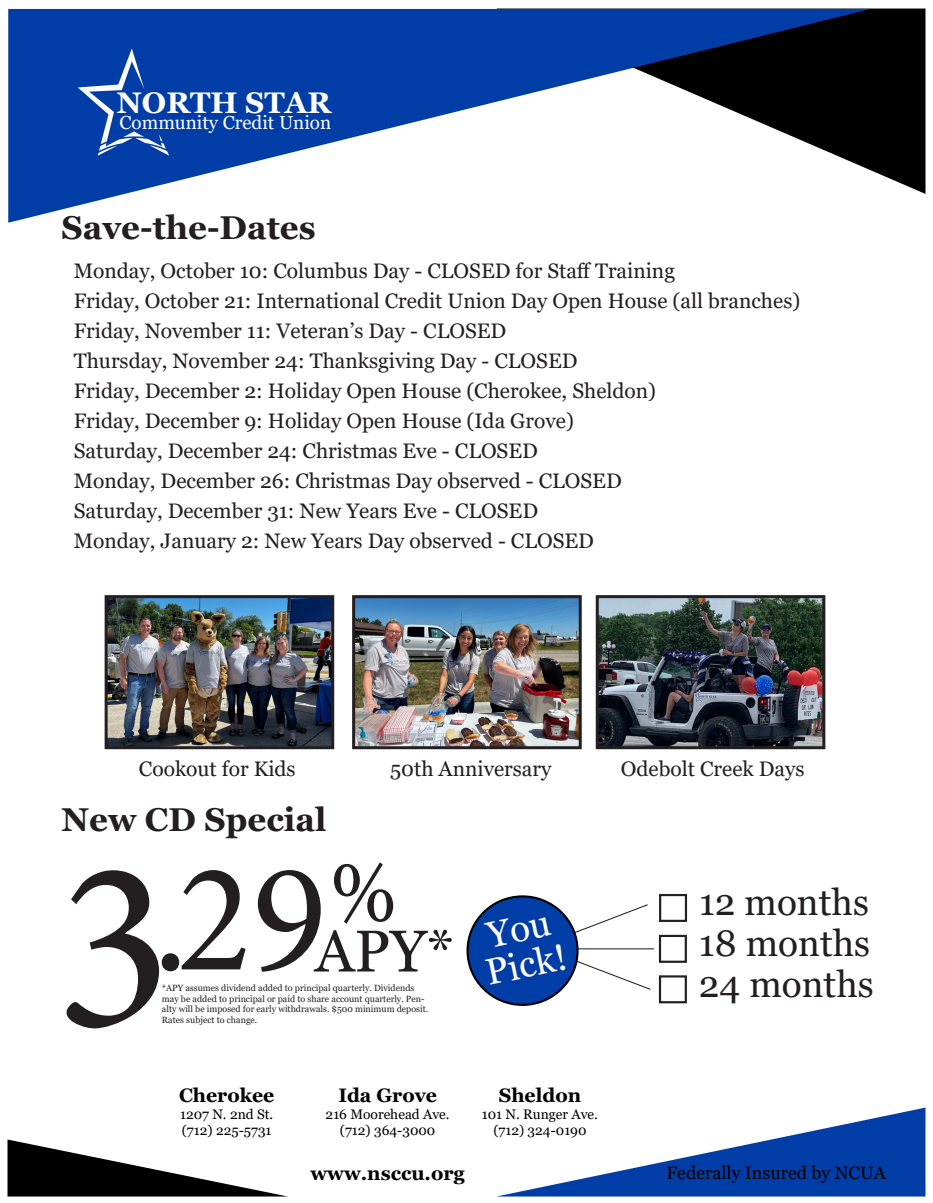
<style>
.page{position:relative;width:933px;height:1203px;background:#fff}
.page>*{position:absolute;margin:0;border:0;box-sizing:border-box;transform-origin:0 0}
.t1{font:244.5px "Minion Pro";color:#231f20}
.t2{font:156.45px "Minion Pro";color:#231f20}
.t3{font:89.7px "Minion Pro";color:#231f20}
.t4{font:58.8px "Georgia";color:#231f20}
.t5{font:36.9px "Georgia";color:#231f20}
.t6{font:36.9px/36.5px "Georgia";color:#fff}
.t7{font:700 33px "Georgia";color:#231f20}
.t8{font:700 29.7px "Georgia";color:#fff}
.t9{font:21px "Georgia";color:#231f20}
.t10{font:700 19.5px "Georgia";color:#000}
.t11{font:18.9px "Georgia";color:#fff}
.t12{font:18px "Georgia";color:#000}
.t13{font:13.8px "Georgia";color:#000}
.t14{font:9px/10.8px "Georgia";color:#231f20}
</style>
<div class="page">
<svg style="left:496px;top:1108px;width:430px;height:89px"></svg>
<svg style="left:8px;top:1140px;width:280px;height:57px"></svg>
<svg style="left:871px;top:9px;width:55px;height:185px;background:#121212"></svg>
<svg style="left:8px;top:9px;width:863px;height:214px;fill:#003da6"></svg>
<svg style="left:78px;top:49px;width:91px;height:107px;background:#1c52af"></svg>
<img style="left:109px;top:599px;width:221px;height:146px">
<div style="left:105px;top:595px;width:229px;height:154px;border:3px solid #231f20"></div>
<img style="left:356px;top:599px;width:222px;height:146px">
<div style="left:352px;top:595px;width:230px;height:154px;border:3px solid #231f20"></div>
<img style="left:600px;top:599px;width:221px;height:146px">
<div style="left:596px;top:595px;width:229px;height:154px;border:3px solid #231f20"></div>
<svg style="left:568px;top:904px;width:80px;height:30px"></svg>
<hr style="left:569px;top:948px;width:85px;height:1px;background:#231f20">
<svg style="left:567px;top:961px;width:84px;height:29px"></svg>
<div style="left:468px;top:896px;width:110px;height:109px;background:#003da6;border-radius:50%"></div>
<div style="left:467px;top:895px;width:112px;height:111px;border:2px solid #000;border-radius:50%"></div>
<div style="left:659px;top:894px;width:28px;height:28px;border:2px solid #231f20"></div>
<div style="left:659px;top:935px;width:28px;height:28px;border:2px solid #231f20"></div>
<div style="left:659px;top:975px;width:28px;height:28px;border:2px solid #231f20"></div>
<p class="t8" style="left:117px;top:84px;width:216px">NORTH STAR</p>
<p class="t11" style="left:120px;top:111px;width:213px">Community Credit Union</p>
<p class="t7" style="left:62px;top:206px;width:256px">Save-the-Dates</p>
<p class="t9" style="left:74px;top:258px;width:603px">Monday, October 10: Columbus Day - CLOSED for Staff Training</p>
<p class="t9" style="left:74px;top:288px;width:728px">Friday, October 21: International Credit Union Day Open House (all branches)</p>
<p class="t9" style="left:74px;top:318px;width:434px">Friday, November 11: Veteran’s Day - CLOSED</p>
<p class="t9" style="left:74px;top:348px;width:505px">Thursday, November 24: Thanksgiving Day - CLOSED</p>
<p class="t9" style="left:74px;top:378px;width:584px">Friday, December 2: Holiday Open House (Cherokee, Sheldon)</p>
<p class="t9" style="left:74px;top:408px;width:502px">Friday, December 9: Holiday Open House (Ida Grove)</p>
<p class="t9" style="left:74px;top:438px;width:466px">Saturday, December 24: Christmas Eve - CLOSED</p>
<p class="t9" style="left:74px;top:468px;width:550px">Monday, December 26: Christmas Day observed - CLOSED</p>
<p class="t9" style="left:74px;top:498px;width:466px">Saturday, December 31: New Years Eve - CLOSED</p>
<p class="t9" style="left:74px;top:528px;width:522px">Monday, January 2: New Years Day observed - CLOSED</p>
<p class="t9" style="left:139px;top:756px;width:158px">Cookout for Kids</p>
<p class="t9" style="left:390px;top:756px;width:163px">50th Anniversary</p>
<p class="t9" style="left:621px;top:756px;width:185px">Odebolt Creek Days</p>
<p class="t7" style="left:62px;top:798px;width:267px">New CD Special</p>
<p class="t1" style="left:55px;top:784px;width:119px">3</p>
<p class="t2" style="left:153px;top:815px;width:176px">.29</p>
<p class="t3" style="left:330px;top:832px;width:69px">%</p>
<p class="t4" style="left:315px;top:916px;width:141px">APY*</p>
<p class="t14" style="left:162px;top:982px;width:268px">*APY assumes dividend added to principal quarterly. Dividends may be added to principal or paid to share account quarterly. Pen&shy;alty will be imposed for early withdrawals. $500 minimum deposit.<br>Rates subject to change.</p>
<p class="t6" style="left:475px;top:920px;width:84px;rotate:-12deg">You<br>Pick!</p>
<p class="t10" style="left:179px;top:1083px;width:97px">Cherokee</p>
<p class="t13" style="left:180px;top:1106px;width:95px">1207 N. 2nd St.</p>
<p class="t13" style="left:182px;top:1122px;width:91px">(712) 225-5731</p>
<p class="t10" style="left:338px;top:1083px;width:100px">Ida Grove</p>
<p class="t13" style="left:326px;top:1106px;width:125px">216 Moorehead Ave.</p>
<p class="t13" style="left:340px;top:1122px;width:97px">(712) 364-3000</p>
<p class="t10" style="left:311px;top:1161px;width:156px">www.nsccu.org</p>
<p class="t10" style="left:499px;top:1083px;width:84px">Sheldon</p>
<p class="t13" style="left:482px;top:1106px;width:118px">101 N. Runger Ave.</p>
<p class="t13" style="left:493px;top:1122px;width:95px">(712) 324-0190</p>
<p class="t5" style="left:699px;top:880px;width:171px">12 months</p>
<p class="t5" style="left:699px;top:921px;width:173px">18 months</p>
<p class="t5" style="left:699px;top:962px;width:176px">24 months</p>
<p class="t12" style="left:667px;top:1161px;width:221px">Federally Insured by NCUA</p>
</div>
